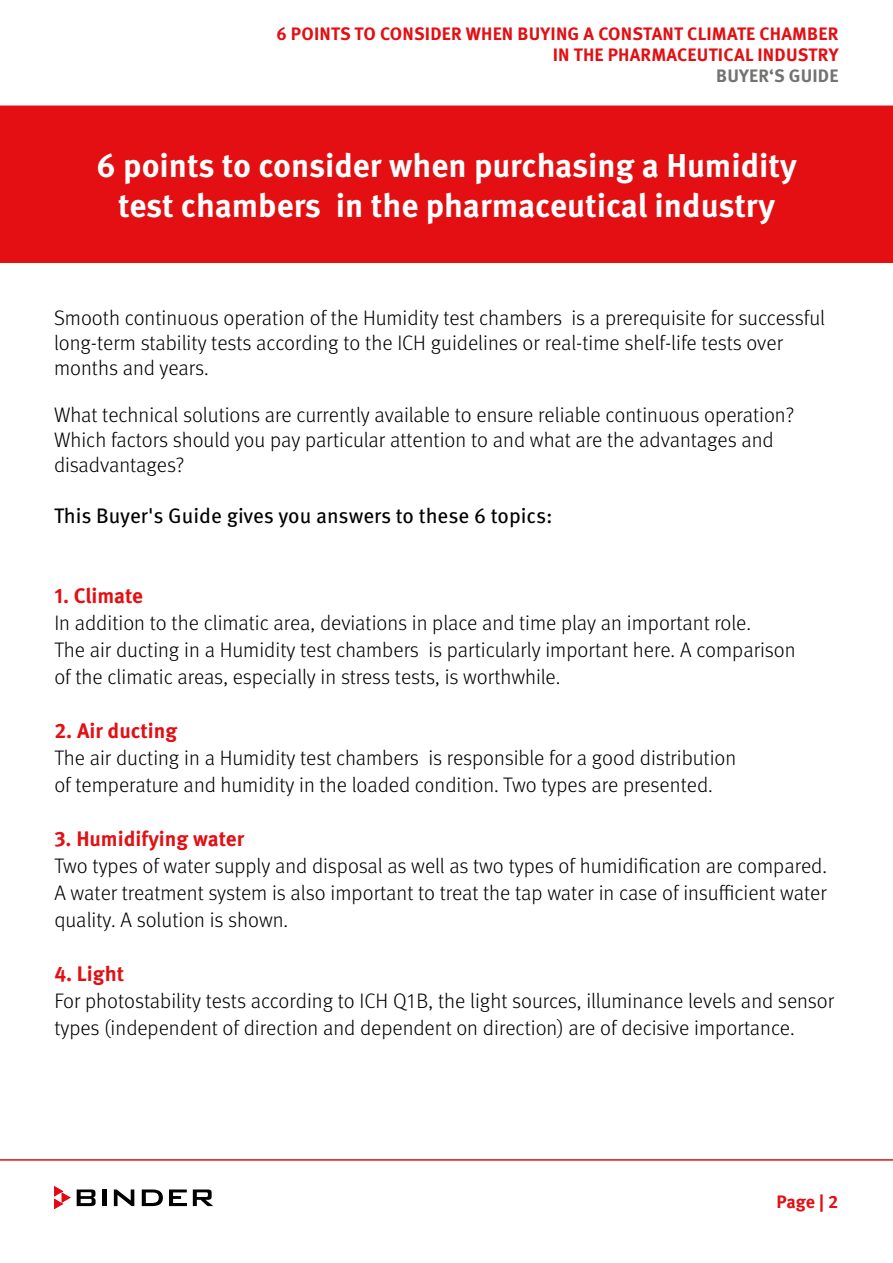
<style>
.page{position:relative;width:893px;height:1263px;background:#fff}
.page>*{position:absolute;margin:0;border:0;box-sizing:border-box;transform-origin:0 0}
.t1{font:700 33px/39.6px "Meta Pro";color:#fff;text-align:center}
.t2{font:300 21px/27px "Meta Pro";color:#000}
.t3{font:21px "Meta Pro";color:#000}
.t4{font:700 21px "Meta Pro";color:#e30f13}
.t5{font:700 18px/21px "Meta Pro";letter-spacing:.01em;color:#e30f13;text-align:right}
.t6{font:700 18px "Meta Pro";letter-spacing:.01em;color:#737372}
</style>
<div class="page">
<svg style="left:0;top:1159px;width:893px;height:48px"></svg>
<svg style="left:77px;top:1189px;width:19px;height:17px"></svg>
<hr style="left:102px;top:1189px;width:4px;height:17px;background:#000">
<svg style="left:114px;top:1189px;width:20px;height:17px"></svg>
<svg style="left:142px;top:1189px;width:21px;height:17px"></svg>
<svg style="left:169px;top:1189px;width:18px;height:17px"></svg>
<svg style="left:193px;top:1189px;width:20px;height:17px"></svg>
<svg style="left:54px;top:1186px;width:16px;height:23px"></svg>
<svg style="left:0;top:105px;width:893px;height:1px"></svg>
<div style="left:0;top:106px;width:893px;height:156px;background:#e30f13"></div>
<p class="t5" style="left:276px;top:22px;width:564px">6 POINTS TO CONSIDER WHEN BUYING A CONSTANT CLIMATE CHAMBER<br>IN THE PHARMACEUTICAL INDUSTRY</p>
<p class="t6" style="left:716px;top:61px;width:124px">BUYER‘S GUIDE</p>
<p class="t1" style="left:96px;top:144px;width:702px">6 points to consider when purchasing a Humidity test chambers in the pharmaceutical industry</p>
<p class="t2" style="left:54px;top:304px;width:772px;line-height:25.2px">Smooth continuous operation of the Humidity test chambers is a prerequisite for successful long-term stability tests according to the ICH guidelines or real-time shelf-life tests over months and years.</p>
<p class="t2" style="left:54px;top:401px;width:742px;line-height:25.2px">What technical solutions are currently available to ensure reliable continuous operation?<br>Which factors should you pay particular attention to and what are the advantages and disadvantages?</p>
<p class="t3" style="left:54px;top:499px;width:500px">This Buyer's Guide gives you answers to these 6 topics:</p>
<p class="t4" style="left:54px;top:579px;width:90px">1. Climate</p>
<p class="t2" style="left:54px;top:608px;width:743px">In addition to the climatic area, deviations in place and time play an important role.<br>The air ducting in a Humidity test chambers is particularly important here. A comparison of the climatic areas, especially in stress tests, is worthwhile.</p>
<p class="t4" style="left:54px;top:714px;width:125px">2. Air ducting</p>
<p class="t2" style="left:54px;top:743px;width:683px">The air ducting in a Humidity test chambers is responsible for a good distribution of temperature and humidity in the loaded condition. Two types are presented.</p>
<p class="t4" style="left:54px;top:822px;width:191px">3. Humidifying water</p>
<p class="t2" style="left:54px;top:851px;width:774px;text-align:justify">Two types of water supply and disposal as well as two types of humidification are compared.<br>A water treatment system is also important to treat the tap water in case of insufficient water quality. A solution is shown.</p>
<p class="t4" style="left:54px;top:957px;width:71px">4. Light</p>
<p class="t2" style="left:54px;top:986px;width:781px">For photostability tests according to ICH Q1B, the light sources, illuminance levels and sensor types (independent of direction and dependent on direction) are of decisive importance.</p>
<p class="t5" style="left:776px;top:1190px;width:64px">Page | 2</p>
</div>
